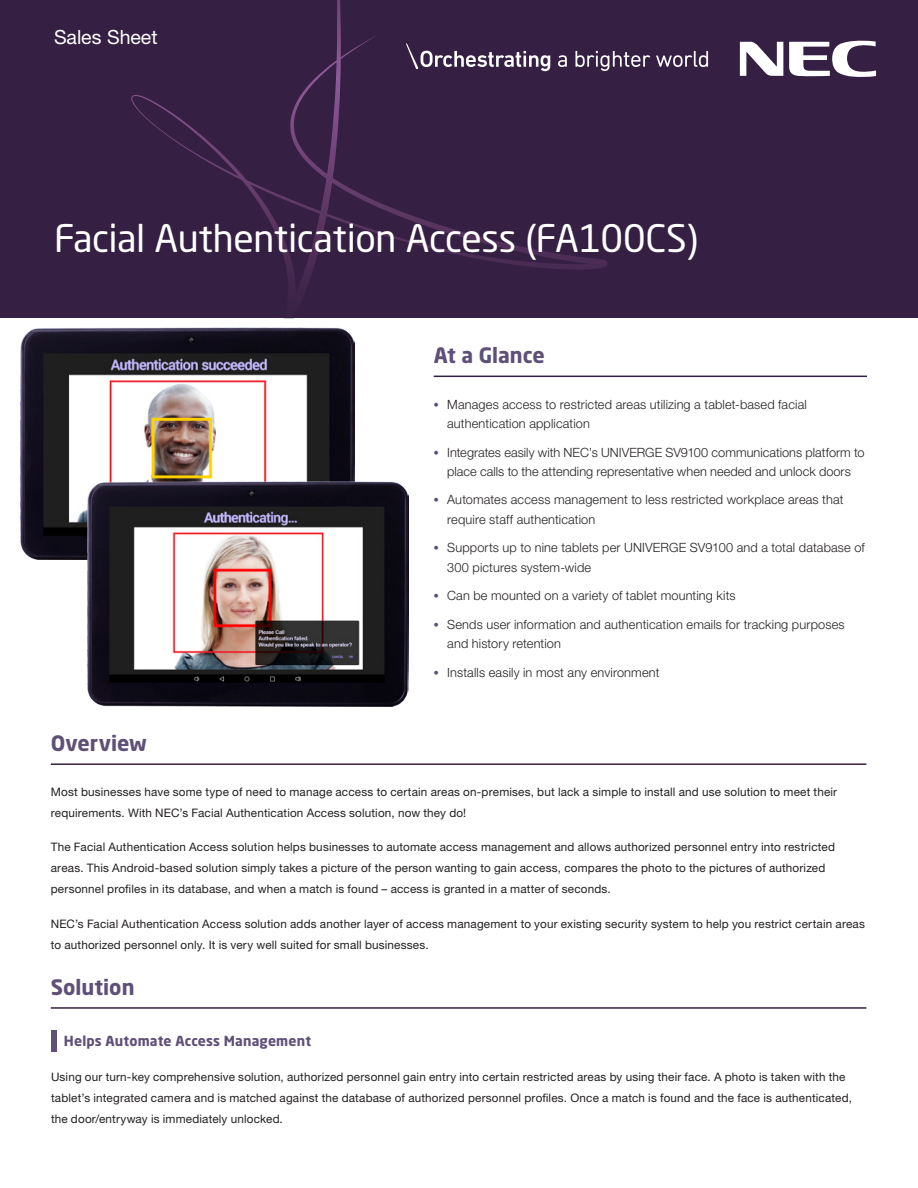
<style>
.page{position:relative;width:918px;height:1188px;background:#fff}
.page>*{position:absolute;margin:0;border:0;box-sizing:border-box;transform-origin:0 0}
.t1{font:37.5px "Neo Sans Pro";letter-spacing:-.01em;color:#fff}
.Heading_1{font:700 21px "Neo Sans Pro";color:#5f5078}
.t2{font:19.5px "Helvetica Neue LT Std";color:#fff}
.Heading_2{font:700 13.8px "Neo Sans Pro";letter-spacing:.01em;color:#5f5078}
.t3{font:300 12.75px/19.5px "Helvetica Neue LT Std";letter-spacing:.01em;color:#231f20}
.Body_Text{font:11.7px/21px "Helvetica Neue LT Std";letter-spacing:.015em;color:#231f20}
.s1{font-family:"Neo Sans Pro";font-weight:700;font-size:11.7px;color:#5f5078}
</style>
<div class="page">
<img style="left:20px;top:328px;width:335px;height:232px">
<img style="left:87px;top:482px;width:322px;height:224px">
<div style="left:0;top:0;width:918px;height:318px;background:#351f42"></div>
<svg style="left:131px;top:0;width:477px;height:292px"></svg>
<svg style="left:740px;top:42px;width:43px;height:34px"></svg>
<svg style="left:789px;top:40px;width:87px;height:37px"></svg>
<svg style="left:558px;top:55px;width:9px;height:12px"></svg>
<svg style="left:575px;top:51px;width:75px;height:20px"></svg>
<svg style="left:656px;top:51px;width:52px;height:16px"></svg>
<svg style="left:406px;top:43px;width:144px;height:28px"></svg>
<hr style="left:434px;top:376px;width:433px;height:1px;background:#351f42">
<hr style="left:51px;top:763px;width:815px;height:2px;background:#351f42">
<hr style="left:51px;top:1007px;width:815px;height:2px;background:#351f42">
<div style="left:51px;top:1030px;width:5px;height:21px;background:#5f5078"></div>
<p class="t2" style="left:54px;top:25px;width:105px">Sales Sheet</p>
<p class="t1" style="left:54px;top:215px;width:646px">Facial Authentication Access (FA100CS)</p>
<p class="Heading_1" style="left:434px;top:342px;width:113px">At a Glance</p>
<p class="t3" style="left:447px;top:394px;width:361px;text-indent:-14px"><span class="s1">•</span> Manages access to restricted areas utilizing a tablet-based facial authentication application</p>
<p class="t3" style="left:434px;top:442px;width:433px;text-align:center"><span class="s1">•</span> Integrates easily with NEC’s UNIVERGE SV9100 communications platform to place calls to the attending representative when needed and unlock doors</p>
<p class="t3" style="left:447px;top:490px;width:398px;text-indent:-14px"><span class="s1">•</span> Automates access management to less restricted workplace areas that require staff authentication</p>
<p class="t3" style="left:447px;top:538px;width:419px;text-indent:-14px"><span class="s1">•</span> Supports up to nine tablets per UNIVERGE SV9100 and a total database of<br>300 pictures system-wide</p>
<p class="t3" style="left:434px;top:586px;width:303px"><span class="s1">•</span> Can be mounted on a variety of tablet mounting kits</p>
<p class="t3" style="left:447px;top:614px;width:399px;text-indent:-14px"><span class="s1">•</span> Sends user information and authentication emails for tracking purposes and history retention</p>
<p class="t3" style="left:434px;top:662px;width:227px"><span class="s1">•</span> Installs easily in most any environment</p>
<p class="Heading_1" style="left:51px;top:730px;width:98px">Overview</p>
<p class="Body_Text" style="left:51px;top:781px;width:788px">Most businesses have some type of need to manage access to certain areas on-premises, but lack a simple to install and use solution to meet their requirements. With NEC’s Facial Authentication Access solution, now they do!</p>
<p class="Body_Text" style="left:51px;top:836px;width:786px">The Facial Authentication Access solution helps businesses to automate access management and allows authorized personnel entry into restricted areas. This Android-based solution simply takes a picture of the person wanting to gain access, compares the photo to the pictures of authorized personnel profiles in its database, and when a match is found – access is granted in a matter of seconds.</p>
<p class="Body_Text" style="left:51px;top:913px;width:816px">NEC’s Facial Authentication Access solution adds another layer of access management to your existing security system to help you restrict certain areas to authorized personnel only. It is very well suited for small businesses.</p>
<p class="Heading_1" style="left:51px;top:974px;width:85px">Solution</p>
<p class="Heading_2" style="left:64px;top:1032px;width:249px">Helps Automate Access Management</p>
<p class="Body_Text" style="left:51px;top:1066px;width:803px">Using our turn-key comprehensive solution, authorized personnel gain entry into certain restricted areas by using their face. A photo is taken with the tablet’s integrated camera and is matched against the database of authorized personnel profiles. Once a match is found and the face is authenticated, the door/entryway is immediately unlocked.</p>
</div>
